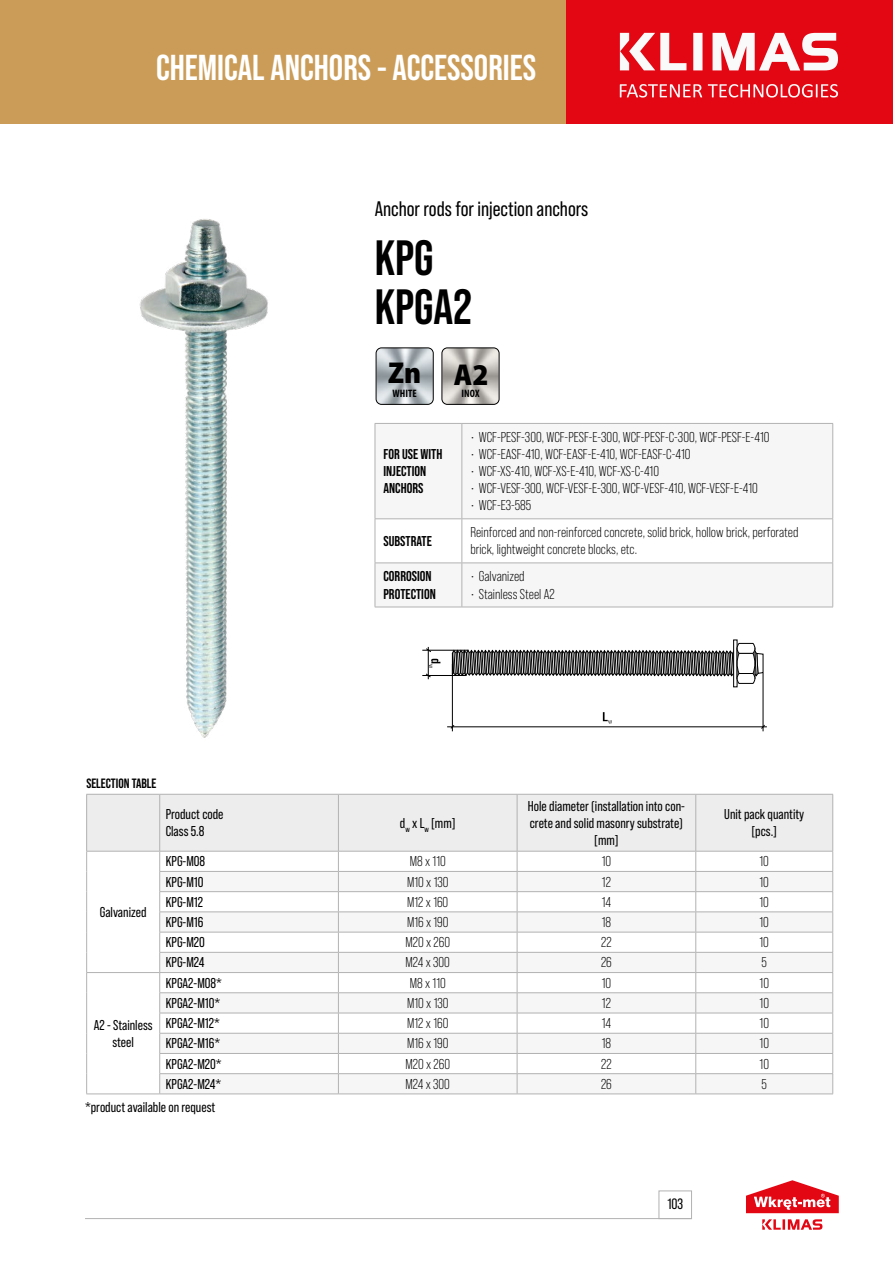
<style>
.page{position:relative;width:893px;height:1263px;background:#fff}
.page>*{position:absolute;margin:0;border:0;box-sizing:border-box;transform-origin:0 0}
.t1{font:700 49.5px/49.5px "Bebas Neue Pro";color:#000}
.t2{font:700 36px "Bebas Neue Pro";color:#fff}
.t3{font:900 semi-condensed 30.3px "Myriad Pro";color:#000}
.t4{font:21px "Bebas Neue Pro";color:#000}
.t5{font:15px "Bebas Neue Pro";color:#000}
.t6{font:14.25px/17.1px "Bebas Neue Pro";color:#000}
.t7{font:14.25px/17.1px "Bebas Neue Pro";color:#000;text-align:center}
.t8{font:700 14.25px/17.1px "Bebas Neue Pro";color:#000}
.t9{font:700 13.5px "Bebas Neue Pro";color:#000}
.t10{font:700 condensed 10.8px "Myriad Pro";color:#000}
</style>
<div class="page">
<div style="left:659px;top:1191px;width:33px;height:28px;background:#fff;border:1px solid #b3b2b2"></div>
<hr style="left:85px;top:1218px;width:607px;height:1px;background:#b3b2b2">
<svg style="left:762px;top:1219px;width:60px;height:11px"></svg>
<svg style="left:746px;top:1180px;width:93px;height:33px"></svg>
<div style="left:0;top:0;width:566px;height:124px;background:#ca9c57"></div>
<div style="left:566px;top:0;width:327px;height:124px;background:#e30613"></div>
<svg style="left:693px;top:33px;width:9px;height:37px"></svg>
<svg style="left:620px;top:33px;width:66px;height:37px"></svg>
<svg style="left:712px;top:33px;width:126px;height:38px"></svg>
<svg style="left:620px;top:84px;width:82px;height:14px"></svg>
<svg style="left:708px;top:84px;width:130px;height:14px"></svg>
<div style="left:87px;top:794px;width:73px;height:57px;background:#ededed"></div>
<hr style="left:160px;top:1093px;width:178px;height:1px;background:#b3b2b2">
<hr style="left:517px;top:1093px;width:179px;height:1px;background:#b3b2b2">
<hr style="left:696px;top:1093px;width:137px;height:1px;background:#b3b2b2">
<hr style="left:338px;top:1093px;width:179px;height:1px;background:#b3b2b2">
<hr style="left:86px;top:972px;width:74px;height:1px;background:#b3b2b2">
<svg style="left:86px;top:852px;width:1px;height:241px"></svg>
<svg style="left:159px;top:794px;width:674px;height:299px"></svg>
<hr style="left:86px;top:1093px;width:74px;height:1px;background:#b3b2b2">
<hr style="left:338px;top:794px;width:179px;height:1px;background:#b3b2b2">
<hr style="left:517px;top:794px;width:1px;height:57px;background:#b3b2b2">
<hr style="left:338px;top:851px;width:179px;height:1px;background:#b3b2b2">
<hr style="left:160px;top:794px;width:178px;height:1px;background:#b3b2b2">
<hr style="left:338px;top:794px;width:1px;height:57px;background:#b3b2b2">
<hr style="left:160px;top:851px;width:178px;height:1px;background:#b3b2b2">
<hr style="left:86px;top:794px;width:74px;height:1px;background:#b3b2b2">
<hr style="left:86px;top:794px;width:1px;height:57px;background:#b3b2b2">
<hr style="left:159px;top:794px;width:1px;height:57px;background:#b3b2b2">
<hr style="left:86px;top:851px;width:74px;height:1px;background:#b3b2b2">
<div style="left:376px;top:424px;width:456px;height:183px;background:#f6f6f6"></div>
<svg style="left:376px;top:519px;width:456px;height:44px"></svg>
<hr style="left:375px;top:518px;width:87px;height:1px;background:#b3b2b2">
<hr style="left:462px;top:518px;width:371px;height:1px;background:#b3b2b2">
<hr style="left:462px;top:519px;width:1px;height:44px;background:#b3b2b2">
<hr style="left:375px;top:563px;width:87px;height:1px;background:#b3b2b2">
<hr style="left:462px;top:563px;width:371px;height:1px;background:#b3b2b2">
<hr style="left:462px;top:563px;width:1px;height:44px;background:#b3b2b2">
<hr style="left:375px;top:607px;width:87px;height:1px;background:#b3b2b2">
<hr style="left:462px;top:607px;width:371px;height:1px;background:#b3b2b2">
<hr style="left:375px;top:423px;width:87px;height:1px;background:#b3b2b2">
<hr style="left:375px;top:424px;width:1px;height:94px;background:#b3b2b2">
<hr style="left:375px;top:519px;width:1px;height:44px;background:#b3b2b2">
<hr style="left:832px;top:519px;width:1px;height:44px;background:#b3b2b2">
<hr style="left:375px;top:563px;width:1px;height:44px;background:#b3b2b2">
<hr style="left:832px;top:563px;width:1px;height:44px;background:#b3b2b2">
<hr style="left:462px;top:423px;width:371px;height:1px;background:#b3b2b2">
<hr style="left:462px;top:424px;width:1px;height:94px;background:#b3b2b2">
<hr style="left:832px;top:424px;width:1px;height:94px;background:#b3b2b2">
<img style="left:139px;top:219px;width:129px;height:519px">
<svg style="left:603px;top:712px;width:9px;height:12px"></svg>
<hr style="left:452px;top:664px;width:1px;height:67px;background:#000">
<svg style="left:450px;top:724px;width:5px;height:6px"></svg>
<hr style="left:763px;top:673px;width:1px;height:58px;background:#000">
<svg style="left:760px;top:724px;width:6px;height:6px"></svg>
<hr style="left:447px;top:726px;width:320px;height:1px;background:#000">
<hr style="left:428px;top:647px;width:1px;height:32px;background:#000">
<hr style="left:422px;top:650px;width:47px;height:1px;background:#000">
<svg style="left:425px;top:647px;width:7px;height:6px"></svg>
<hr style="left:422px;top:675px;width:45px;height:1px;background:#000">
<svg style="left:425px;top:659px;width:15px;height:19px"></svg>
<svg style="left:452px;top:639px;width:312px;height:45px"></svg>
<img style="left:376px;top:348px;width:56px;height:56px">
<div style="left:376px;top:347px;width:58px;height:58px;border:1px solid #000;border-radius:5px"></div>
<img style="left:443px;top:348px;width:56px;height:56px">
<div style="left:441px;top:347px;width:58px;height:58px;border:1px solid #000;border-radius:5px"></div>
<h2 class="t2" style="left:156px;top:47px;width:381px">CHEMICAL ANCHORS - ACCESSORIES</h2>
<h3 class="t4" style="left:375px;top:197px;width:215px">Anchor rods for injection anchors</h3>
<h1 class="t1" style="left:375px;top:232px;width:99px">KPG<br>KPGA2</h1>
<h3 class="t3" style="left:388px;top:353px;width:35px">Zn</h3>
<p class="t10" style="left:393px;top:386px;width:26px">WHITE</p>
<p class="t10" style="left:462px;top:386px;width:19px">INOX</p>
<h3 class="t3" style="left:454px;top:358px;width:36px">A2</h3>
<p class="t8" style="left:383px;top:445px;width:60px">FOR USE WITH<br>INJECTION<br>ANCHORS</p>
<p class="t6" style="left:470px;top:428px;width:301px">• WCF-PESF-300, WCF-PESF-E-300, WCF-PESF-C-300, WCF-PESF-E-410</p>
<p class="t6" style="left:470px;top:445px;width:222px">• WCF-EASF-410, WCF-EASF-E-410, WCF-EASF-C-410</p>
<p class="t6" style="left:470px;top:463px;width:190px">• WCF-XS-410, WCF-XS-E-410, WCF-XS-C-410</p>
<p class="t6" style="left:470px;top:480px;width:289px">• WCF-VESF-300, WCF-VESF-E-300, WCF-VESF-410, WCF-VESF-E-410</p>
<p class="t6" style="left:470px;top:497px;width:62px">• WCF-E3-585</p>
<p class="t8" style="left:383px;top:532px;width:50px">SUBSTRATE</p>
<p class="t6" style="left:470px;top:524px;width:330px">Reinforced and non-reinforced concrete, solid brick, hollow brick, perforated brick, lightweight concrete blocks, etc.</p>
<p class="t8" style="left:383px;top:568px;width:54px">CORROSION<br>PROTECTION</p>
<p class="t6" style="left:470px;top:568px;width:56px">• Galvanized</p>
<p class="t6" style="left:470px;top:585px;width:86px">• Stainless Steel A2</p>
<p class="t9" style="left:86px;top:775px;width:71px">SELECTION TABLE</p>
<p class="t7" style="left:100px;top:903px;width:48px">Galvanized</p>
<p class="t7" style="left:94px;top:1016px;width:60px">A2 - Stainless steel</p>
<p class="t7" style="left:166px;top:806px;width:59px;text-align:left">Product code<br>Class 5.8</p>
<p class="t7" style="left:400px;top:814px;width:57px">d<sub>w</sub> x L<sub>w</sub> [mm]</p>
<p class="t7" style="left:528px;top:797px;width:159px">Hole diameter (installation into con&shy;crete and solid masonry substrate) [mm]</p>
<p class="t7" style="left:724px;top:806px;width:82px">Unit pack quantity [pcs.]</p>
<p class="t7" style="left:166px;top:853px;width:41px">KPG-M08</p>
<p class="t6" style="left:410px;top:853px;width:38px">M8 x 110</p>
<p class="t6" style="left:602px;top:853px;width:11px">10</p>
<p class="t6" style="left:760px;top:853px;width:11px">10</p>
<p class="t7" style="left:166px;top:873px;width:39px">KPG-M10</p>
<p class="t6" style="left:407px;top:873px;width:43px">M10 x 130</p>
<p class="t6" style="left:602px;top:873px;width:10px">12</p>
<p class="t6" style="left:760px;top:873px;width:11px">10</p>
<p class="t7" style="left:166px;top:893px;width:39px">KPG-M12</p>
<p class="t6" style="left:407px;top:893px;width:43px">M12 x 160</p>
<p class="t6" style="left:602px;top:893px;width:11px">14</p>
<p class="t6" style="left:760px;top:893px;width:11px">10</p>
<p class="t7" style="left:166px;top:913px;width:39px">KPG-M16</p>
<p class="t6" style="left:407px;top:913px;width:43px">M16 x 190</p>
<p class="t6" style="left:602px;top:913px;width:11px">18</p>
<p class="t6" style="left:760px;top:913px;width:11px">10</p>
<p class="t7" style="left:166px;top:934px;width:41px">KPG-M20</p>
<p class="t6" style="left:405px;top:934px;width:46px">M20 x 260</p>
<p class="t6" style="left:601px;top:934px;width:12px">22</p>
<p class="t6" style="left:760px;top:934px;width:11px">10</p>
<p class="t7" style="left:166px;top:954px;width:40px">KPG-M24</p>
<p class="t6" style="left:406px;top:954px;width:46px">M24 x 300</p>
<p class="t6" style="left:601px;top:954px;width:12px">26</p>
<p class="t6" style="left:762px;top:954px;width:7px">5</p>
<p class="t7" style="left:166px;top:974px;width:58px">KPGA2-M08*</p>
<p class="t6" style="left:410px;top:974px;width:38px">M8 x 110</p>
<p class="t6" style="left:602px;top:974px;width:11px">10</p>
<p class="t6" style="left:760px;top:974px;width:11px">10</p>
<p class="t7" style="left:166px;top:994px;width:56px">KPGA2-M10*</p>
<p class="t6" style="left:407px;top:994px;width:43px">M10 x 130</p>
<p class="t6" style="left:602px;top:994px;width:10px">12</p>
<p class="t6" style="left:760px;top:994px;width:11px">10</p>
<p class="t7" style="left:166px;top:1014px;width:56px">KPGA2-M12*</p>
<p class="t6" style="left:407px;top:1015px;width:43px">M12 x 160</p>
<p class="t6" style="left:602px;top:1015px;width:11px">14</p>
<p class="t6" style="left:760px;top:1015px;width:11px">10</p>
<p class="t7" style="left:166px;top:1035px;width:56px">KPGA2-M16*</p>
<p class="t6" style="left:407px;top:1035px;width:43px">M16 x 190</p>
<p class="t6" style="left:602px;top:1035px;width:11px">18</p>
<p class="t6" style="left:760px;top:1035px;width:11px">10</p>
<p class="t7" style="left:166px;top:1055px;width:57px">KPGA2-M20*</p>
<p class="t6" style="left:405px;top:1055px;width:46px">M20 x 260</p>
<p class="t6" style="left:601px;top:1055px;width:12px">22</p>
<p class="t6" style="left:760px;top:1055px;width:11px">10</p>
<p class="t7" style="left:166px;top:1075px;width:57px">KPGA2-M24*</p>
<p class="t6" style="left:406px;top:1075px;width:46px">M24 x 300</p>
<p class="t6" style="left:601px;top:1075px;width:12px">26</p>
<p class="t6" style="left:762px;top:1075px;width:7px">5</p>
<p class="t7" style="left:85px;top:1099px;width:132px">*product available on request</p>
<p class="t5" style="left:667px;top:1195px;width:17px">103</p>
</div>
